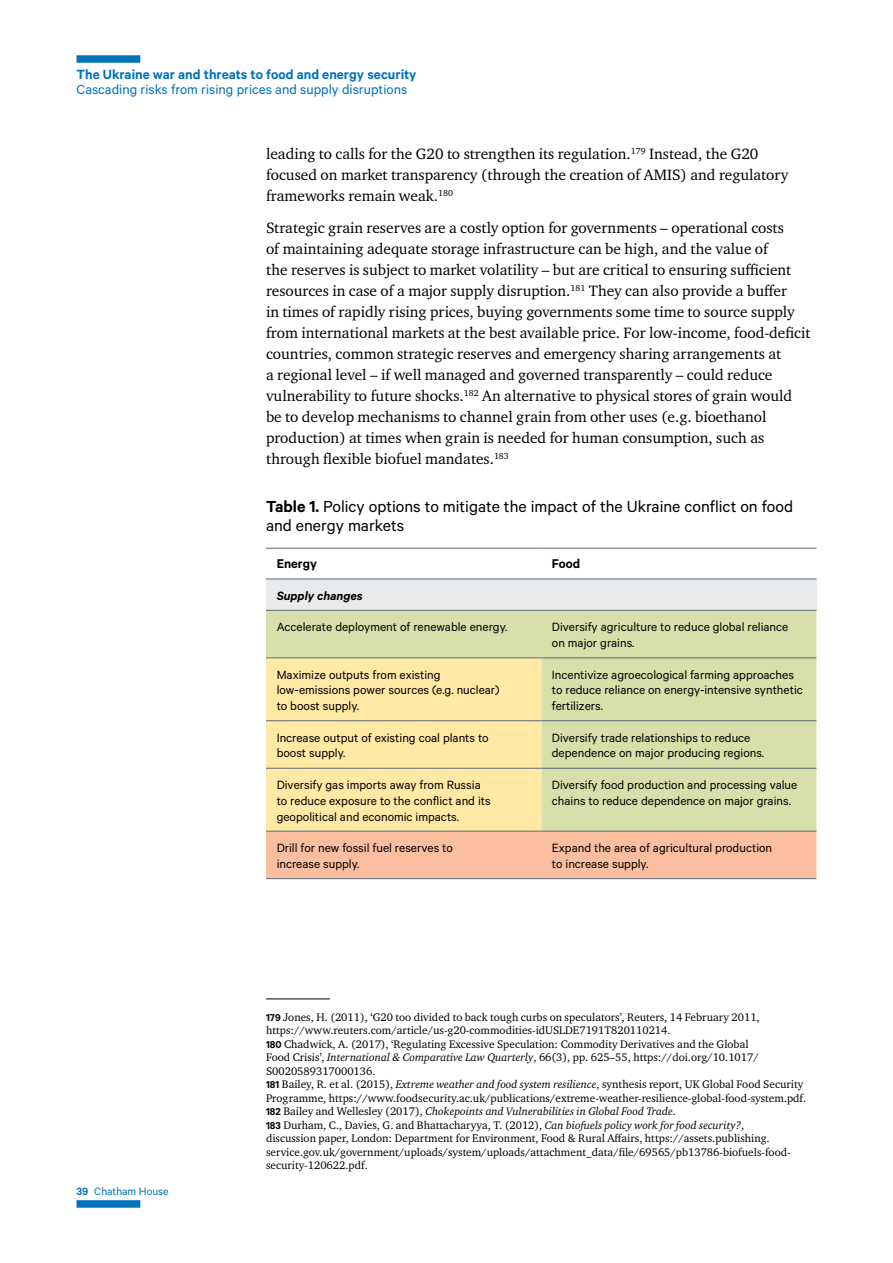
<style>
.page{position:relative;width:893px;height:1263px;background:#fff}
.page>*{position:absolute;margin:0;border:0;box-sizing:border-box;transform-origin:0 0}
.t1{font:18px/19.5px "Calibre";color:#000}
.t2{font:15.3px/21px "Charter ITC Pro";color:#000}
.t3{font:15px "Calibre";color:#0072bc}
.t4{font:600 15px "Calibre";color:#0072bc}
.t5{font:600 14.25px "Calibre";color:#000}
.t6{font:13.5px/15.8px "Calibre";color:#000}
.t7{font:italic 600 13.5px "Calibre";color:#000}
.t8{font:12px "Calibre";color:#0072bc}
.t9{font:11.25px/13.5px "Charter ITC Pro";color:#000}
.s1{font-weight:600}
.s2{font-family:"Calibre";font-weight:600}
.s3{font-style:italic}
</style>
<div class="page">
<div style="left:77px;top:55px;width:63px;height:8px;background:#0072bc"></div>
<div style="left:77px;top:1200px;width:63px;height:8px;background:#0072bc"></div>
<div style="left:266px;top:579px;width:550px;height:31px;background:#e8eaec"></div>
<div style="left:266px;top:611px;width:550px;height:220px;background:#d9dfaa"></div>
<div style="left:266px;top:659px;width:275px;height:172px;background:#ffe9a4"></div>
<div style="left:266px;top:832px;width:550px;height:46px;background:#fbbe9f"></div>
<hr style="left:266px;top:658px;width:275px;height:1px;background:#5a6a79">
<hr style="left:541px;top:658px;width:275px;height:1px;background:#5a6a79">
<hr style="left:266px;top:720px;width:275px;height:1px;background:#5a6a79">
<hr style="left:541px;top:720px;width:275px;height:1px;background:#5a6a79">
<hr style="left:266px;top:768px;width:275px;height:1px;background:#5a6a79">
<hr style="left:541px;top:768px;width:275px;height:1px;background:#5a6a79">
<hr style="left:266px;top:831px;width:275px;height:1px;background:#5a6a79">
<hr style="left:541px;top:831px;width:275px;height:1px;background:#5a6a79">
<hr style="left:266px;top:548px;width:275px;height:1px;background:#5a6a79">
<hr style="left:541px;top:548px;width:275px;height:1px;background:#5a6a79">
<hr style="left:266px;top:579px;width:275px;height:1px;background:#5a6a79">
<hr style="left:541px;top:579px;width:275px;height:1px;background:#5a6a79">
<hr style="left:266px;top:610px;width:275px;height:1px;background:#5a6a79">
<hr style="left:541px;top:610px;width:275px;height:1px;background:#5a6a79">
<hr style="left:266px;top:878px;width:275px;height:1px;background:#5a6a79">
<hr style="left:541px;top:878px;width:275px;height:1px;background:#5a6a79">
<hr style="left:266px;top:999px;width:64px;height:1px;background:#000">
<p class="t4" style="left:77px;top:65px;width:341px">The Ukraine war and threats to food and energy security</p>
<p class="t3" style="left:77px;top:81px;width:332px">Cascading risks from rising prices and supply disruptions</p>
<p class="t2" style="left:266px;top:143px;width:524px">leading to calls for the G20 to strengthen its regulation.<sup>179</sup> Instead, the G20 focused on market transparency (through the creation of AMIS) and regulatory frameworks remain weak.<sup>180</sup></p>
<p class="t2" style="left:266px;top:217px;width:546px">Strategic grain reserves are a costly option for governments – operational costs<br>of maintaining adequate storage infrastructure can be high, and the value of<br>the reserves is subject to market volatility – but are critical to ensuring sufficient resources in case of a major supply disruption.<sup>181</sup> They can also provide a buffer<br>in times of rapidly rising prices, buying governments some time to source supply from international markets at the best available price. For low-income, food-deficit countries, common strategic reserves and emergency sharing arrangements at<br>a regional level – if well managed and governed transparently – could reduce vulnerability to future shocks.<sup>182</sup> An alternative to physical stores of grain would be to develop mechanisms to channel grain from other uses (e.g. bioethanol production) at times when grain is needed for human consumption, such as through flexible biofuel mandates.<sup>183</sup></p>
<p class="t1" style="left:266px;top:495px;width:529px"><span class="s1">Table 1.</span> Policy options to mitigate the impact of the Ukraine conflict on food and energy markets</p>
<p class="t5" style="left:277px;top:555px;width:42px">Energy</p>
<p class="t5" style="left:552px;top:555px;width:30px">Food</p>
<p class="t7" style="left:277px;top:587px;width:88px">Supply changes</p>
<p class="t6" style="left:277px;top:618px;width:232px">Accelerate deployment of renewable energy.</p>
<p class="t6" style="left:552px;top:618px;width:238px">Diversify agriculture to reduce global reliance on major grains.</p>
<p class="t6" style="left:277px;top:666px;width:224px">Maximize outputs from existing low-emissions power sources (e.g. nuclear) to boost supply.</p>
<p class="t6" style="left:552px;top:666px;width:252px">Incentivize agroecological farming approaches to reduce reliance on energy-intensive synthetic fertilizers.</p>
<p class="t6" style="left:277px;top:729px;width:214px">Increase output of existing coal plants to boost supply.</p>
<p class="t6" style="left:552px;top:729px;width:214px">Diversify trade relationships to reduce dependence on major producing regions.</p>
<p class="t6" style="left:277px;top:776px;width:216px">Diversify gas imports away from Russia to reduce exposure to the conflict and its geopolitical and economic impacts.</p>
<p class="t6" style="left:552px;top:776px;width:247px">Diversify food production and processing value chains to reduce dependence on major grains.</p>
<p class="t6" style="left:277px;top:839px;width:178px">Drill for new fossil fuel reserves to increase supply.</p>
<p class="t6" style="left:552px;top:839px;width:222px">Expand the area of agricultural production to increase supply.</p>
<p class="t8" style="left:77px;top:1184px;width:94px"><span class="s1">39</span> Chatham House</p>
<p class="t9" style="left:266px;top:1010px;width:542px"><span class="s2">179</span> Jones, H. (2011), ‘G20 too divided to back tough curbs on speculators’, Reuters, 14 February 2011, https://www.reuters.com/article/us-g20-commodities-idUSLDE7191T820110214.<br><span class="s2">180</span> Chadwick, A. (2017), ‘Regulating Excessive Speculation: Commodity Derivatives and the Global<br>Food Crisis’, <span class="s3">International &amp; Comparative Law Quarterly</span>, 66(3), pp. 625–55, https://doi.org/10.1017/ S0020589317000136.<br><span class="s2">181</span> Bailey, R. et al. (2015), <span class="s3">Extreme weather and food system resilience</span>, synthesis report, UK Global Food Security Programme, https://www.foodsecurity.ac.uk/publications/extreme-weather-resilience-global-food-system.pdf.<br><span class="s2">182</span> Bailey and Wellesley (2017), <span class="s3">Chokepoints and Vulnerabilities in Global Food Trade</span>.<br><span class="s2">183</span> Durham, C., Davies, G. and Bhattacharyya, T. (2012), <span class="s3">Can biofuels policy work for food security?</span>,<br>discussion paper, London: Department for Environment, Food &amp; Rural Affairs, https://assets.publishing. service.gov.uk/government/uploads/system/uploads/attachment_data/file/69565/pb13786-biofuels-food&shy;security-120622.pdf.</p>
</div>
